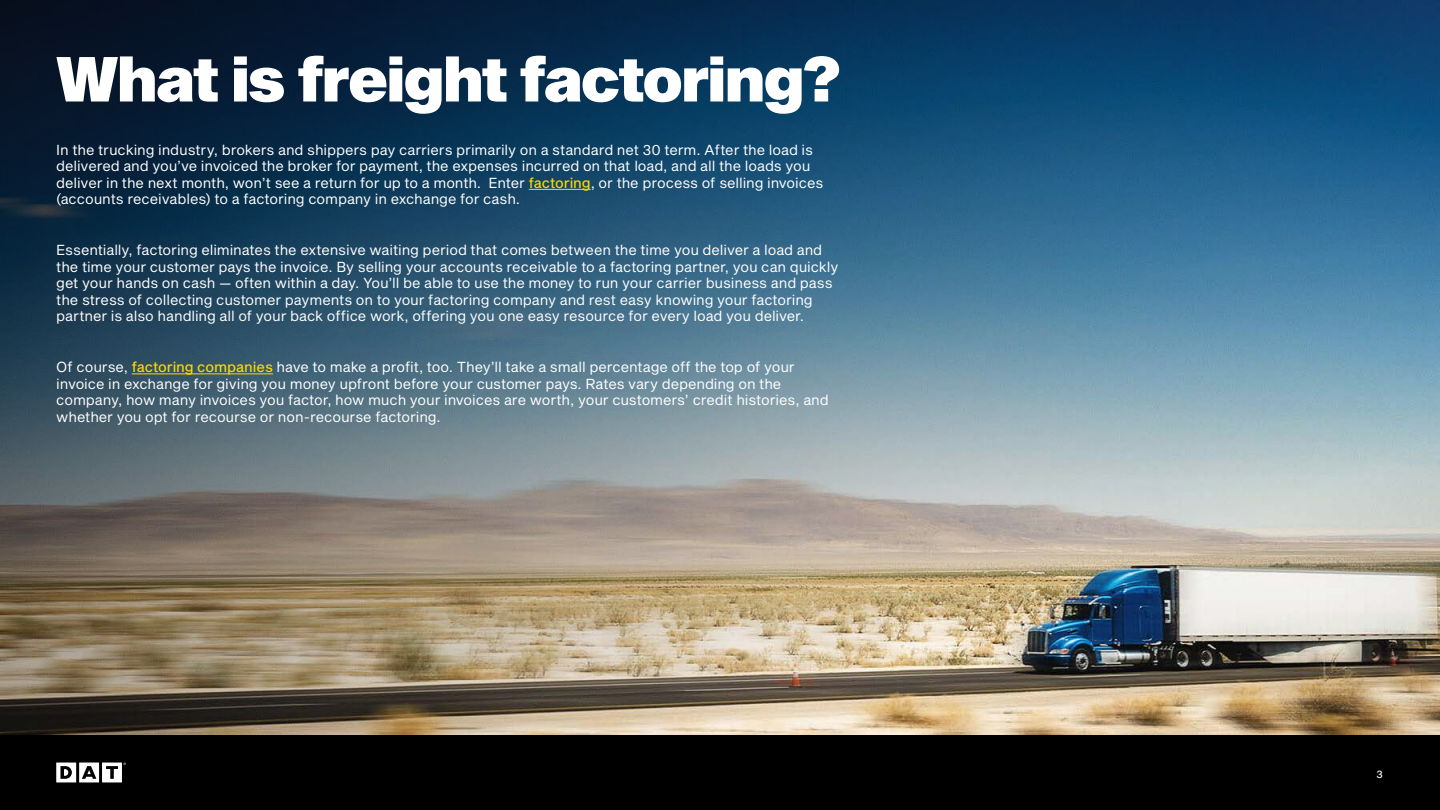
<style>
.page{position:relative;width:1440px;height:810px;background:#fff}
.page>*{position:absolute;margin:0;border:0;box-sizing:border-box;transform-origin:0 0}
.t1{font:62.25px "Sequel Sans Black Head";letter-spacing:-.015em;color:#fff}
.t2{font:14.25px/16.5px "Sequel Sans Book Body";letter-spacing:-.01em;color:#fff}
.t3{font:10.5px "Sequel Sans Roman Body";color:#fff}
.s1{font-family:"Sequel Sans Roman Body";color:#ffd700}
</style>
<div class="page">
<div style="left:0;top:735px;width:1440px;height:75px;background:#000"></div>
<svg style="left:56px;top:763px;width:70px;height:19px"></svg>
<img style="left:0;top:0;width:1440px;height:735px">
<hr style="left:529px;top:189px;width:62px;height:1px;background:#ffd700">
<hr style="left:132px;top:374px;width:141px;height:1px;background:#ffd700">
<h1 class="t1" style="left:56px;top:35px;width:786px">What is freight factoring?</h1>
<p class="t2" style="left:56px;top:142px;width:769px">In the trucking industry, brokers and shippers pay carriers primarily on a standard net 30 term. After the load is delivered and you’ve invoiced the broker for payment, the expenses incurred on that load, and all the loads you deliver in the next month, won’t see a return for up to a month. Enter <span class="s1">factoring</span>, or the process of selling invoices (accounts receivables) to a factoring company in exchange for cash.</p>
<p class="t2" style="left:56px;top:243px;width:784px">Essentially, factoring eliminates the extensive waiting period that comes between the time you deliver a load and the time your customer pays the invoice. By selling your accounts receivable to a factoring partner, you can quickly get your hands on cash — often within a day. You’ll be able to use the money to run your carrier business and pass the stress of collecting customer payments on to your factoring company and rest easy knowing your factoring partner is also handling all of your back office work, offering you one easy resource for every load you deliver.</p>
<p class="t2" style="left:56px;top:360px;width:774px">Of course, <span class="s1">factoring companies</span> have to make a profit, too. They’ll take a small percentage off the top of your invoice in exchange for giving you money upfront before your customer pays. Rates vary depending on the company, how many invoices you factor, how much your invoices are worth, your customers’ credit histories, and whether you opt for recourse or non-recourse factoring.</p>
<p class="t3" style="left:1377px;top:766px;width:8px">3</p>
</div>
